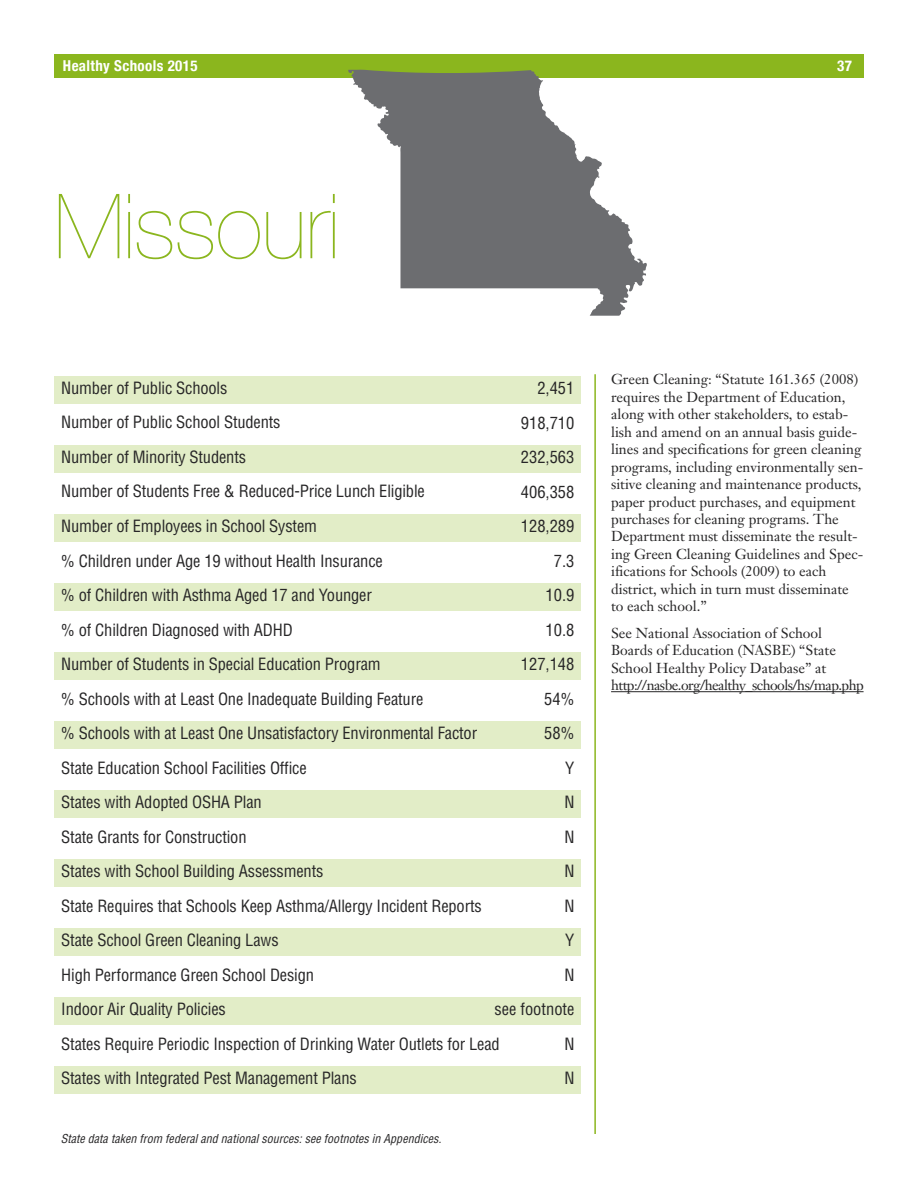
<style>
.page{position:relative;width:918px;height:1188px;background:#fff}
.page>*{position:absolute;margin:0;border:0;box-sizing:border-box;transform-origin:0 0}
.t1{font:200 90px "Helvetica Neue";letter-spacing:-.01em;color:#8bb61e}
.t2{font:condensed 16.5px/34.5px "Helvetica";letter-spacing:-.01em;color:#272627}
.t3{font:700 condensed 15px "Helvetica Neue";letter-spacing:.025em;color:#fff}
.t4{font:14.25px/17.4px "Janson Text";color:#272627}
.t5{font:italic condensed 12px "Helvetica";letter-spacing:.005em;color:#272627}
</style>
<div class="page">
<div style="left:54px;top:54px;width:810px;height:23px;background:#8bb61e"></div>
<svg style="left:348px;top:70px;width:299px;height:246px;fill:#6c6d70"></svg>
<div style="left:54px;top:376px;width:527px;height:28px;background:#e2edc7"></div>
<div style="left:54px;top:445px;width:527px;height:28px;background:#e2edc7"></div>
<div style="left:54px;top:514px;width:527px;height:28px;background:#e2edc7"></div>
<div style="left:54px;top:583px;width:527px;height:28px;background:#e2edc7"></div>
<div style="left:54px;top:652px;width:527px;height:28px;background:#e2edc7"></div>
<div style="left:54px;top:721px;width:527px;height:28px;background:#e2edc7"></div>
<div style="left:54px;top:790px;width:527px;height:28px;background:#e2edc7"></div>
<div style="left:54px;top:859px;width:527px;height:28px;background:#e2edc7"></div>
<div style="left:54px;top:928px;width:527px;height:28px;background:#e2edc7"></div>
<div style="left:54px;top:997px;width:527px;height:28px;background:#e2edc7"></div>
<div style="left:54px;top:1066px;width:527px;height:28px;background:#e2edc7"></div>
<hr style="left:594px;top:374px;width:2px;height:760px;background:#8bb61e">
<hr style="left:611px;top:691px;width:253px;height:1px;background:#272627">
<p class="t3" style="left:63px;top:57px;width:136px">Healthy Schools 2015</p>
<p class="t3" style="left:837px;top:57px;width:16px">37</p>
<h1 class="t1" style="left:54px;top:174px;width:287px">Missouri</h1>
<p class="t2" style="left:61px;top:371px;width:440px">Number of Public Schools<br>Number of Public School Students<br>Number of Minority Students<br>Number of Students Free &amp; Reduced-Price Lunch Eligible<br>Number of Employees in School System<br>% Children under Age 19 without Health Insurance<br>% of Children with Asthma Aged 17 and Younger<br>% of Children Diagnosed with ADHD<br>Number of Students in Special Education Program<br>% Schools with at Least One Inadequate Building Feature<br>% Schools with at Least One Unsatisfactory Environmental Factor State Education School Facilities Office<br>States with Adopted OSHA Plan<br>State Grants for Construction<br>States with School Building Assessments<br>State Requires that Schools Keep Asthma/Allergy Incident Reports State School Green Cleaning Laws<br>High Performance Green School Design<br>Indoor Air Quality Policies<br>States Require Periodic Inspection of Drinking Water Outlets for Lead States with Integrated Pest Management Plans</p>
<p class="t2" style="left:494px;top:371px;width:82px;text-align:right">2,451<br>918,710<br>232,563<br>406,358<br>128,289<br>7.3<br>10.9<br>10.8<br>127,148<br>54%<br>58%<br>Y<br>N<br>N<br>N<br>N<br>Y<br>N<br>see footnote<br>N<br>N</p>
<p class="t5" style="left:61px;top:1132px;width:382px">State data taken from federal and national sources: see footnotes in Appendices.</p>
<p class="t4" style="left:611px;top:372px;width:254px">Green Cleaning: “Statute 161.365 (2008) requires the Department of Education, along with other stakeholders, to estab&shy;lish and amend on an annual basis guide&shy;lines and specifications for green cleaning programs, including environmentally sen&shy;sitive cleaning and maintenance products, paper product purchases, and equipment purchases for cleaning programs. The Department must disseminate the result&shy;ing Green Cleaning Guidelines and Spec&shy;ifications for Schools (2009) to each district, which in turn must disseminate to each school.”</p>
<p class="t4" style="left:611px;top:626px;width:254px">See National Association of School Boards of Education (NASBE) “State School Healthy Policy Database” at http://nasbe.org/healthy_schools/hs/map.php</p>
</div>
